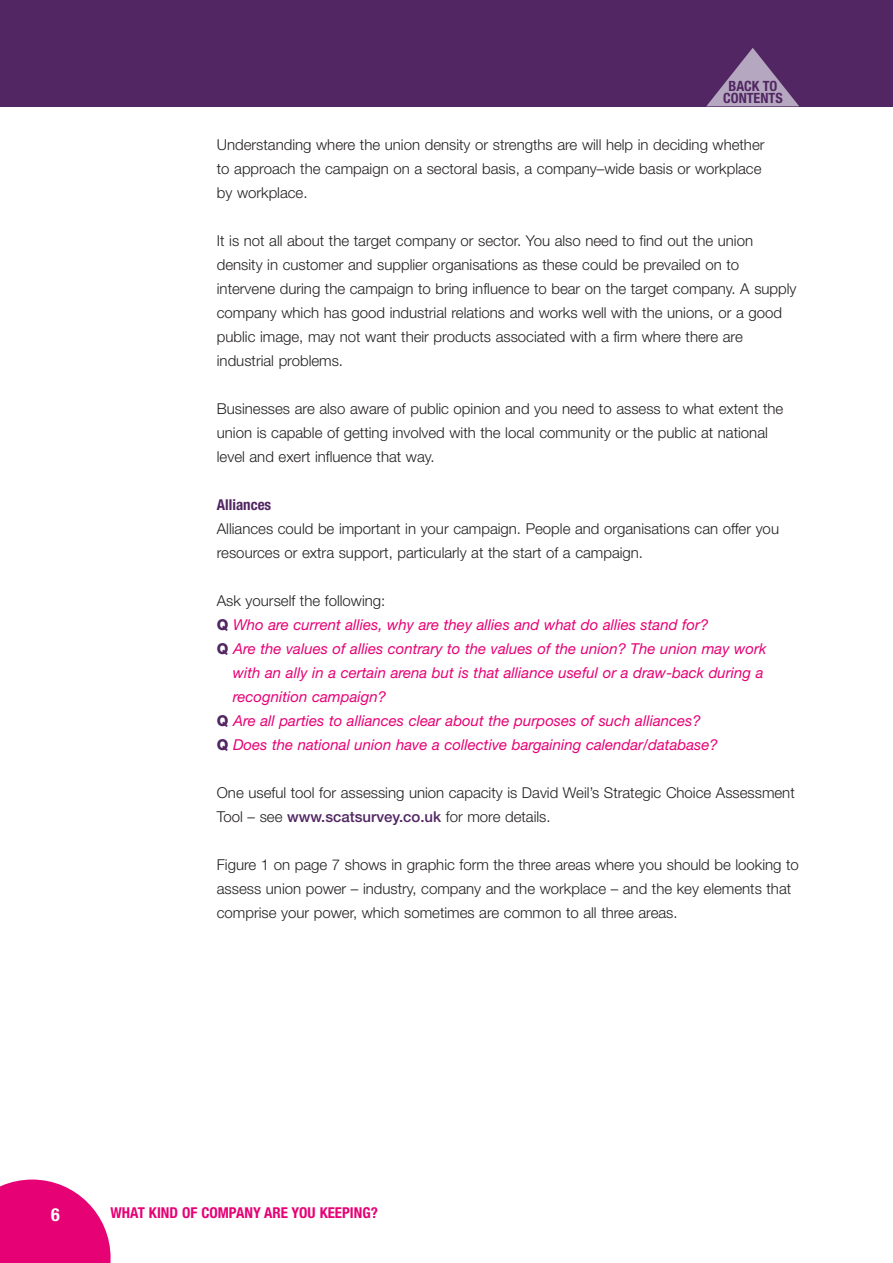
<style>
.page{position:relative;width:893px;height:1263px;background:#fff}
.page>*{position:absolute;margin:0;border:0;box-sizing:border-box;transform-origin:0 0}
.t1{font:700 condensed 18px "Helvetica Neue";color:#fff}
.t2{font:300 15px/24px "Helvetica Neue";color:#231f20}
.t3{font:italic 15px "Helvetica Neue";color:#e60275}
.t4{font:700 condensed 15px "Helvetica Neue";color:#e60275}
.t5{font:700 condensed 15px "Helvetica Neue";color:#512662}
.t6{font:700 condensed 14.1px/12px "Helvetica Neue";color:#512662;text-align:center}
.s1{font-weight:800;font-style:normal;color:#512662}
.s2{font-weight:500;color:#512662}
</style>
<div class="page">
<div style="left:0;top:0;width:893px;height:106px;background:#512662"></div>
<svg style="left:0;top:1179px;width:111px;height:84px"></svg>
<svg style="left:706px;top:48px;width:93px;height:58px"></svg>
<p class="t6" style="left:723px;top:82px;width:61px">BACK TO<br>CONTENTS</p>
<p class="t2" style="left:217px;top:134px;width:549px">Understanding where the union density or strengths are will help in deciding whether to approach the campaign on a sectoral basis, a company –wide basis or workplace by workplace.</p>
<p class="t2" style="left:217px;top:230px;width:581px">It is not all about the target company or sector. You also need to find out the union density in customer and supplier organisations as these could be prevailed on to intervene during the campaign to bring influence to bear on the target company. A supply company which has good industrial relations and works well with the unions, or a good public image, may not want their products associated with a firm where there are industrial problems.</p>
<p class="t2" style="left:217px;top:398px;width:568px">Businesses are also aware of public opinion and you need to assess to what extent the union is capable of getting involved with the local community or the public at national level and exert influence that way.</p>
<p class="t5" style="left:217px;top:499px;width:56px">Alliances</p>
<p class="t2" style="left:217px;top:518px;width:564px">Alliances could be important in your campaign. People and organisations can offer you resources or extra support, particularly at the start of a campaign.</p>
<p class="t2" style="left:217px;top:590px;width:170px">Ask yourself the following:</p>
<p class="t3" style="left:217px;top:619px;width:493px"><span class="s1">Q</span> Who are current allies, why are they allies and what do allies stand for?</p>
<p class="t3" style="left:217px;top:643px;width:551px"><span class="s1">Q</span> Are the values of allies contrary to the values of the union? The union may work</p>
<p class="t3" style="left:233px;top:667px;width:532px">with an ally in a certain arena but is that alliance useful or a draw-back during a</p>
<p class="t3" style="left:233px;top:691px;width:155px">recognition campaign?</p>
<p class="t3" style="left:217px;top:715px;width:485px"><span class="s1">Q</span> Are all parties to alliances clear about the purposes of such alliances?</p>
<p class="t3" style="left:217px;top:739px;width:502px"><span class="s1">Q</span> Does the national union have a collective bargaining calendar/database?</p>
<p class="t2" style="left:217px;top:782px;width:579px">One useful tool for assessing union capacity is David Weil’s Strategic Choice Assessment<br>Tool – see <span class="s2">www.scatsurvey.co.uk</span> for more details.</p>
<p class="t2" style="left:217px;top:854px;width:584px">Figure 1 on page 7 shows in graphic form the three areas where you should be looking to assess union power – industry, company and the workplace – and the key elements that comprise your power, which sometimes are common to all three areas.</p>
<p class="t1" style="left:51px;top:1208px;width:10px">6</p>
<p class="t4" style="left:111px;top:1207px;width:269px">WHAT KIND OF COMPANY ARE YOU KEEPING?</p>
</div>
